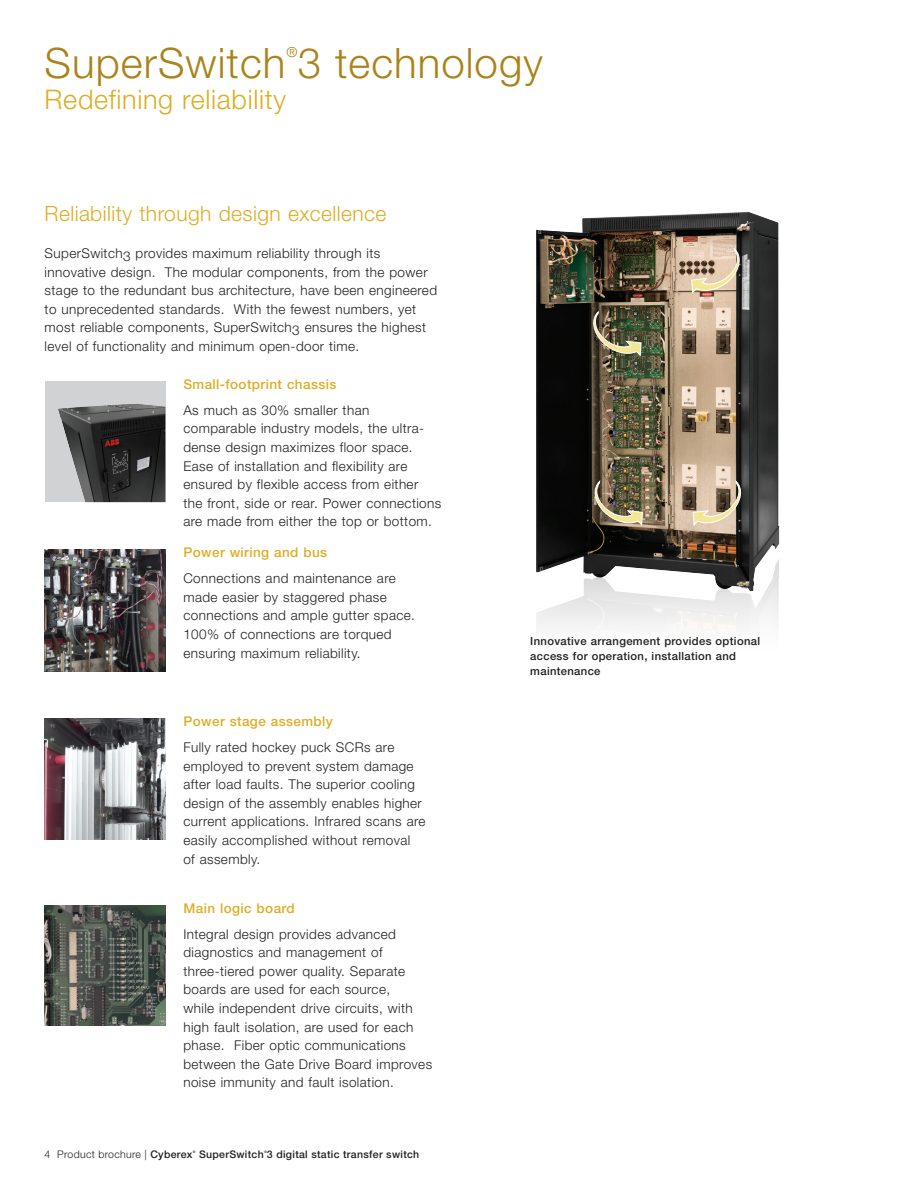
<style>
.page{position:relative;width:918px;height:1188px;background:#fff}
.page>*{position:absolute;margin:0;border:0;box-sizing:border-box;transform-origin:0 0}
.t1{font:300 42px "Helvetica Neue";letter-spacing:.025em;color:#aa831b}
.t2{font:300 27px "Helvetica Neue";letter-spacing:.025em;color:#dcae26}
.t3{font:300 21px "Helvetica Neue";letter-spacing:.02em;color:#dcae26}
.t4{font:300 13.8px "Helvetica Neue";color:#aa831b}
.t5{font:300 13.5px/18.6px "Helvetica Neue";letter-spacing:.03em;color:#231f20}
.t6{font:500 13.5px "Helvetica Neue";letter-spacing:.03em;color:#dcae26}
.t7{font:500 11.25px/15px "Helvetica Neue";letter-spacing:.03em;color:#231f20}
.t8{font:500 10.5px "Helvetica Neue";letter-spacing:.03em;color:#231f20}
.t9{font:300 10.5px "Helvetica Neue";letter-spacing:.03em;color:#231f20}
.t10{font:500 3.45px "Helvetica Neue";color:#231f20}
.s1{font-weight:500}
</style>
<div class="page">
<img style="left:536px;top:212px;width:244px;height:416px">
<svg style="left:691px;top:248px;width:51px;height:46px;background:#c6b299"></svg>
<svg style="left:591px;top:311px;width:51px;height:46px;background:#6e6c50"></svg>
<svg style="left:692px;top:480px;width:51px;height:47px;background:#b6a58e"></svg>
<svg style="left:592px;top:480px;width:51px;height:47px;background:#80765a"></svg>
<img style="left:45px;top:719px;width:120px;height:120px">
<img style="left:45px;top:905px;width:120px;height:121px">
<div style="left:45px;top:381px;width:120px;height:121px;background:#d1d2d4"></div>
<img style="left:58px;top:404px;width:107px;height:98px">
<img style="left:45px;top:550px;width:120px;height:122px">
<p class="t4" style="left:286px;top:43px;width:13px">®</p>
<h1 class="t1" style="left:45px;top:37px;width:500px">SuperSwitch 3 technology</h1>
<h2 class="t2" style="left:45px;top:83px;width:243px">Redefining reliability</h2>
<h3 class="t3" style="left:45px;top:200px;width:343px">Reliability through design excellence</h3>
<p class="t5" style="left:45px;top:244px;width:394px">SuperSwitch3 provides maximum reliability through its innovative design. The modular components, from the power stage to the redundant bus architecture, have been engineered to unprecedented standards. With the fewest numbers, yet most reliable components, SuperSwitch3 ensures the highest level of functionality and minimum open-door time.</p>
<p class="t6" style="left:183px;top:376px;width:155px">Small-footprint chassis</p>
<p class="t5" style="left:183px;top:400px;width:259px">As much as 30% smaller than comparable industry models, the ultra&shy;dense design maximizes floor space.<br>Ease of installation and flexibility are ensured by flexible access from either<br>the front, side or rear. Power connections are made from either the top or bottom.</p>
<p class="t6" style="left:183px;top:544px;width:145px">Power wiring and bus</p>
<p class="t5" style="left:183px;top:569px;width:233px">Connections and maintenance are made easier by staggered phase connections and ample gutter space.<br>100% of connections are torqued ensuring maximum reliability.</p>
<p class="t6" style="left:183px;top:713px;width:151px">Power stage assembly</p>
<p class="t5" style="left:183px;top:738px;width:244px">Fully rated hockey puck SCRs are employed to prevent system damage after load faults. The superior cooling design of the assembly enables higher current applications. Infrared scans are easily accomplished without removal<br>of assembly.</p>
<p class="t6" style="left:183px;top:900px;width:113px">Main logic board</p>
<p class="t5" style="left:183px;top:924px;width:250px">Integral design provides advanced diagnostics and management of three-tiered power quality. Separate boards are used for each source,<br>while independent drive circuits, with high fault isolation, are used for each phase. Fiber optic communications between the Gate Drive Board improves noise immunity and fault isolation.</p>
<p class="t9" style="left:45px;top:1148px;width:149px">4 Product brochure | <span class="s1">Cyberex</span></p>
<p class="t10" style="left:193px;top:1150px;width:4px">®</p>
<p class="t8" style="left:199px;top:1148px;width:222px">SuperSwitch 3 digital static transfer switch</p>
<p class="t10" style="left:264px;top:1150px;width:4px">®</p>
<p class="t7" style="left:530px;top:634px;width:231px">Innovative arrangement provides optional access for operation, installation and maintenance</p>
</div>
